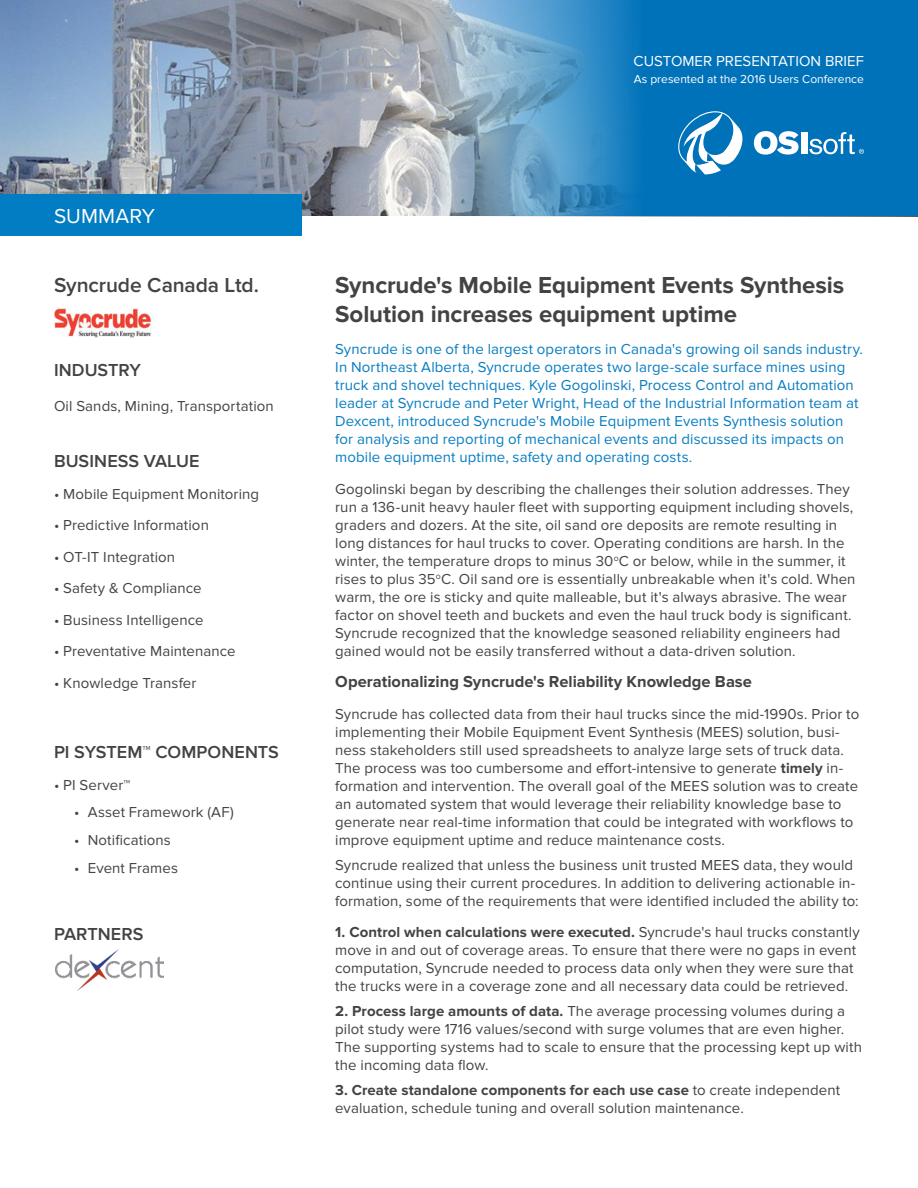
<style>
.page{position:relative;width:918px;height:1188px;background:#fff}
.page>*{position:absolute;margin:0;border:0;box-sizing:border-box;transform-origin:0 0}
.t1{font:700 24px/28.8px "Proxima Nova";letter-spacing:-.005em;color:#434343}
.t2{font:600 21px "Proxima Nova";letter-spacing:-.005em;color:#434343}
.t3{font:21px "Proxima Nova";letter-spacing:.005em;color:#fff}
.t4{font:600 18px "Proxima Nova";color:#434343}
.t5{font:700 16.5px "Proxima Nova";color:#434343}
.t6{font:15px/18px "Proxima Nova";letter-spacing:.005em;color:#434343}
.t7{font:15px/18px "Proxima Nova";letter-spacing:.01em;color:#087dc2}
.t8{font:15px "Proxima Nova";color:#fff}
.t9{font:12px "Proxima Nova";color:#fff}
.s1{font-weight:400}
.s2{font-weight:700}
</style>
<div class="page">
<img style="left:0;top:0;width:424px;height:216px">
<svg style="left:424px;top:0;width:494px;height:217px;background:#3087be"></svg>
<div style="left:0;top:194px;width:302px;height:41px;background:#007dc3"></div>
<svg style="left:678px;top:111px;width:67px;height:63px"></svg>
<svg style="left:754px;top:131px;width:45px;height:24px"></svg>
<div style="left:801px;top:132px;width:7px;height:22px;background:#fff"></div>
<svg style="left:809px;top:132px;width:55px;height:22px"></svg>
<img style="left:56px;top:949px;width:108px;height:42px">
<img style="left:54px;top:308px;width:98px;height:30px">
<h2 class="t3" style="left:54px;top:204px;width:102px">SUMMARY</h2>
<h2 class="t2" style="left:54px;top:273px;width:206px">Syncrude Canada Ltd.</h2>
<p class="t4" style="left:54px;top:359px;width:88px">INDUSTRY</p>
<p class="t6" style="left:54px;top:397px;width:221px">Oil Sands, Mining, Transportation</p>
<p class="t4" style="left:54px;top:451px;width:147px">BUSINESS VALUE</p>
<p class="t6" style="left:54px;top:485px;width:207px">• Mobile Equipment Monitoring</p>
<p class="t6" style="left:54px;top:517px;width:156px">• Predictive Information</p>
<p class="t6" style="left:54px;top:548px;width:123px">• OT-IT Integration</p>
<p class="t6" style="left:54px;top:580px;width:149px">• Safety &amp; Compliance</p>
<p class="t6" style="left:54px;top:611px;width:151px">• Business Intelligence</p>
<p class="t6" style="left:54px;top:643px;width:183px">• Preventative Maintenance</p>
<p class="t6" style="left:54px;top:674px;width:144px">• Knowledge Transfer</p>
<p class="t4" style="left:54px;top:742px;width:226px">PI SYSTEM<span class="s1">™</span> COMPONENTS</p>
<p class="t6" style="left:54px;top:776px;width:78px">• PI Server™</p>
<p class="t6" style="left:74px;top:804px;width:161px">• Asset Framework (AF)</p>
<p class="t6" style="left:74px;top:831px;width:98px">• Notifications</p>
<p class="t6" style="left:74px;top:859px;width:105px">• Event Frames</p>
<p class="t4" style="left:54px;top:923px;width:91px">PARTNERS</p>
<p class="t8" style="left:634px;top:52px;width:232px">CUSTOMER PRESENTATION BRIEF</p>
<p class="t9" style="left:634px;top:72px;width:232px">As presented at the 2016 Users Conference</p>
<h1 class="t1" style="left:335px;top:271px;width:510px">Syncrude's Mobile Equipment Events Synthesis<br>Solution increases equipment uptime</h1>
<p class="t7" style="left:335px;top:341px;width:529px">Syncrude is one of the largest operators in Canada's growing oil sands industry.<br>In Northeast Alberta, Syncrude operates two large-scale surface mines using truck and shovel techniques. Kyle Gogolinski, Process Control and Automation leader at Syncrude and Peter Wright, Head of the Industrial Information team at Dexcent, introduced Syncrude's Mobile Equipment Events Synthesis solution for analysis and reporting of mechanical events and discussed its impacts on mobile equipment uptime, safety and operating costs.</p>
<p class="t6" style="left:335px;top:480px;width:522px">Gogolinski began by describing the challenges their solution addresses. They run a 136-unit heavy hauler fleet with supporting equipment including shovels, graders and dozers. At the site, oil sand ore deposits are remote resulting in long distances for haul trucks to cover. Operating conditions are harsh. In the winter, the temperature drops to minus 30<sup>o</sup>C or below, while in the summer, it rises to plus 35<sup>o</sup>C. Oil sand ore is essentially unbreakable when it's cold. When warm, the ore is sticky and quite malleable, but it's always abrasive. The wear factor on shovel teeth and buckets and even the haul truck body is significant.<br>Syncrude recognized that the knowledge seasoned reliability engineers had gained would not be easily transferred without a data-driven solution.</p>
<p class="t5" style="left:335px;top:672px;width:418px">Operationalizing Syncrude's Reliability Knowledge Base</p>
<p class="t6" style="left:335px;top:705px;width:526px">Syncrude has collected data from their haul trucks since the mid-1990s. Prior to implementing their Mobile Equipment Event Synthesis (MEES) solution, busi&shy;ness stakeholders still used spreadsheets to analyze large sets of truck data.<br>The process was too cumbersome and effort-intensive to generate <span class="s2">timely</span> in&shy;formation and intervention. The overall goal of the MEES solution was to create an automated system that would leverage their reliability knowledge base to generate near real-time information that could be integrated with workflows to improve equipment uptime and reduce maintenance costs.</p>
<p class="t6" style="left:335px;top:856px;width:525px">Syncrude realized that unless the business unit trusted MEES data, they would continue using their current procedures. In addition to delivering actionable in&shy;formation, some of the requirements that were identified included the ability to:</p>
<p class="t6" style="left:335px;top:923px;width:526px"><span class="s2">1. Control when calculations were executed.</span> Syncrude's haul trucks constantly move in and out of coverage areas. To ensure that there were no gaps in event computation, Syncrude needed to process data only when they were sure that the trucks were in a coverage zone and all necessary data could be retrieved.</p>
<p class="t6" style="left:335px;top:1002px;width:528px"><span class="s2">2. Process large amounts of data.</span> The average processing volumes during a pilot study were 1716 values/second with surge volumes that are even higher.<br>The supporting systems had to scale to ensure that the processing kept up with the incoming data flow.</p>
<p class="t6" style="left:335px;top:1081px;width:506px"><span class="s2">3. Create standalone components for each use case</span> to create independent evaluation, schedule tuning and overall solution maintenance.</p>
</div>
